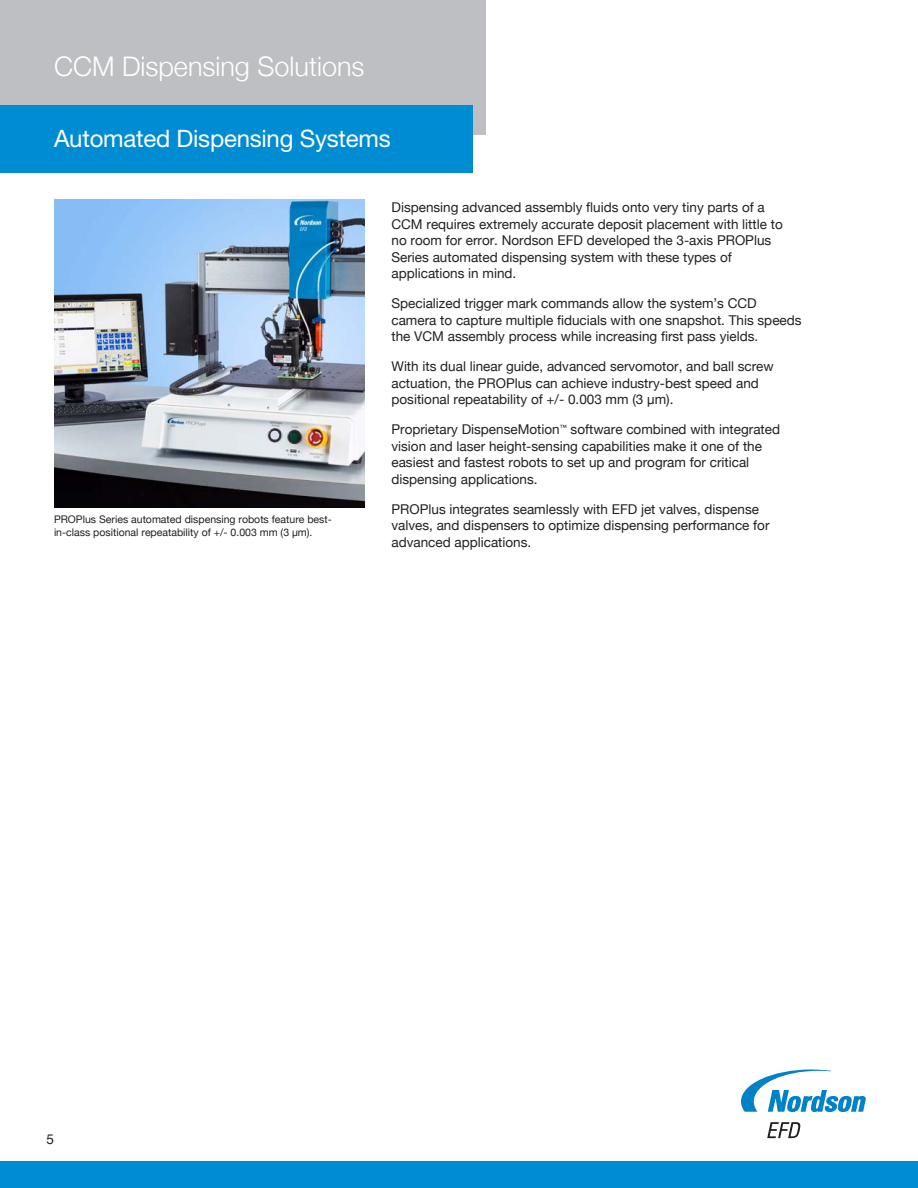
<style>
.page{position:relative;width:918px;height:1188px;background:#fff}
.page>*{position:absolute;margin:0;border:0;box-sizing:border-box;transform-origin:0 0}
.EFD-DataSheet-MainTi{font:300 27px "Helvetica Neue";color:#fff}
.EFD-DataSheet-MainTi-2{font:24px "Helvetica Neue LT Std";letter-spacing:-.01em;color:#fff}
.t1{font:13.5px/16.5px "Helvetica Neue";color:#231f20}
.t2{font:10.5px/12.6px "Helvetica Neue";color:#231f20}
</style>
<div class="page">
<div style="left:0;top:1161px;width:918px;height:27px;background:#008cd2"></div>
<svg style="left:767px;top:1122px;width:34px;height:16px"></svg>
<svg style="left:741px;top:1069px;width:125px;height:43px"></svg>
<img style="left:54px;top:200px;width:310px;height:307px">
<div style="left:0;top:0;width:486px;height:135px;background:#bebfc2"></div>
<div style="left:0;top:105px;width:472px;height:67px;background:#008cd2"></div>
<p class="EFD-DataSheet-MainTi" style="left:54px;top:49px;width:312px">CCM Dispensing Solutions</p>
<p class="EFD-DataSheet-MainTi-2" style="left:54px;top:124px;width:338px">Automated Dispensing Systems</p>
<p class="t2" style="left:54px;top:513px;width:279px">PROPlus Series automated dispensing robots feature best&shy;in-class positional repeatability of +/- 0.003 mm (3 µm).</p>
<p class="t1" style="left:392px;top:199px;width:393px">Dispensing advanced assembly fluids onto very tiny parts of a CCM requires extremely accurate deposit placement with little to no room for error. Nordson EFD developed the 3-axis PROPlus Series automated dispensing system with these types of applications in mind.</p>
<p class="t1" style="left:392px;top:295px;width:412px">Specialized trigger mark commands allow the system’s CCD camera to capture multiple fiducials with one snapshot. This speeds the VCM assembly process while increasing first pass yields.</p>
<p class="t1" style="left:392px;top:358px;width:384px">With its dual linear guide, advanced servomotor, and ball screw actuation, the PROPlus can achieve industry-best speed and positional repeatability of +/- 0.003 mm (3 µm).</p>
<p class="t1" style="left:391px;top:421px;width:390px">Proprietary DispenseMotion<sup>™</sup> software combined with integrated vision and laser height-sensing capabilities make it one of the easiest and fastest robots to set up and program for critical dispensing applications.</p>
<p class="t1" style="left:391px;top:501px;width:380px">PROPlus integrates seamlessly with EFD jet valves, dispense valves, and dispensers to optimize dispensing performance for advanced applications.</p>
<p class="t1" style="left:46px;top:1131px;width:9px">5</p>
</div>
